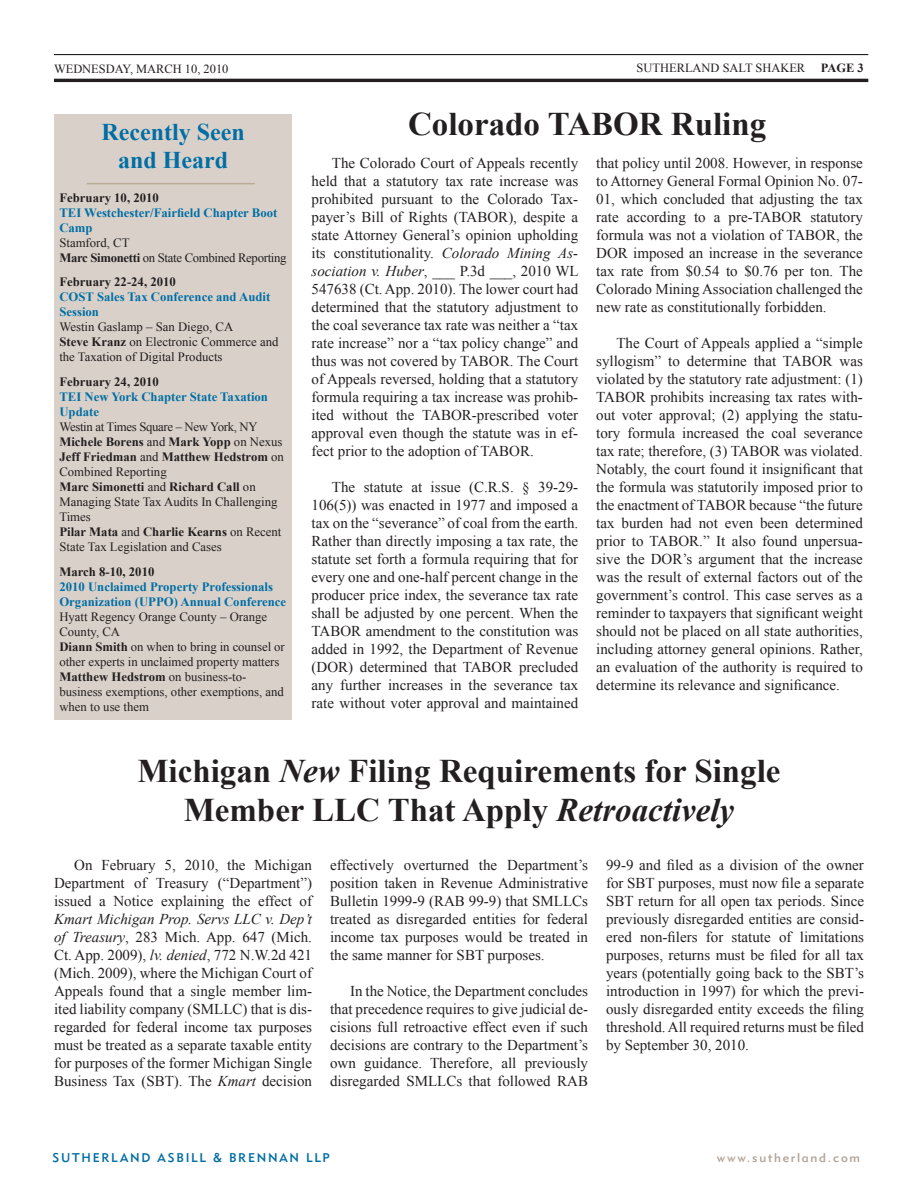
<style>
.page{position:relative;width:918px;height:1188px;background:#fff}
.page>*{position:absolute;margin:0;border:0;box-sizing:border-box;transform-origin:0 0}
.t1{font:700 33px/39px "Times New Roman";color:#231f20;text-align:center}
.t2{font:700 24px/28.5px "Times New Roman";color:#006ea5;text-align:center}
.t3{font:15px/18px "Times New Roman";color:#231f20;text-align:justify}
.t4{font:12.75px/15px "Times New Roman";color:#231f20}
.t5{font:700 12.75px/15px "Times New Roman";color:#006ea5}
.t6{font:12.45px "Times New Roman";color:#231f20}
.t7{font:12.45px "Geometric 415 BT Medium A";letter-spacing:.14em;color:#006ea5}
.t8{font:12.45px "Geometric 415 BT Medium A";letter-spacing:.14em;color:#b4a599}
.t9{font:700 12.45px "Times New Roman";color:#231f20}
.s1{color:#231f20}
.s2{font-weight:400;color:#231f20}
.s3{font-weight:700}
.s4{font-weight:700;color:#006ea5}
.s5{font-style:italic}
</style>
<div class="page">
<hr style="left:54px;top:54px;width:814px;height:1px;background:#231f20">
<hr style="left:54px;top:79px;width:814px;height:3px;background:#231f20">
<div style="left:54px;top:114px;width:237px;height:606px;background:#d9d1c9"></div>
<hr style="left:87px;top:183px;width:168px;height:1px;background:#b8ab95">
<p class="t6" style="left:54px;top:60px;width:176px">wednesday, March 10, 2010</p>
<p class="t6" style="left:637px;top:60px;width:33px">SUTHER</p>
<p class="t6" style="left:685px;top:60px;width:18px">LAND</p>
<p class="t6" style="left:723px;top:60px;width:42px">SA LT SHA</p>
<p class="t6" style="left:780px;top:60px;width:18px">KER</p>
<p class="t9" style="left:821px;top:59px;width:44px">Page 3</p>
<p class="t2" style="left:102px;top:117px;width:145px">Recently Seen and Heard</p>
<p class="t5" style="left:59px;top:190px;width:229px"><span class="s1">February 10, 2010<br></span>TEI Westchester/Fairfield Chapter Boot<br>Camp<br><span class="s2">Stamford, CT<br></span><span class="s1">Marc Simonetti</span> <span class="s2">on State Combined Reporting</span></p>
<p class="t4" style="left:59px;top:275px;width:221px"><span class="s3">February 22-24, 2010<br></span><span class="s4">COST Sales Tax Conference and Audit<br>Session<br></span>Westin Gaslamp – San Diego, CA<br><span class="s3">Steve Kranz</span> on Electronic Commerce and the Taxation of Digital Products</p>
<p class="t4" style="left:59px;top:374px;width:226px"><span class="s3">February 24, 2010<br></span><span class="s4">TEI New York Chapter State Taxation<br>Update<br></span>Westin at Times Square – New York, NY<br><span class="s3">Michele Borens</span> and <span class="s3">Mark Yopp</span> on Nexus<br><span class="s3">Jeff Friedman</span> and <span class="s3">Matthew Hedstrom</span> on<br>Combined Reporting<br><span class="s3">Marc Simonetti</span> and <span class="s3">Richard Call</span> on<br>Managing State Tax Audits In Challenging<br>Times<br><span class="s3">Pilar Mata</span> and <span class="s3">Charlie Kearns</span> on Recent<br>State Tax Legislation and Cases</p>
<p class="t4" style="left:59px;top:564px;width:228px"><span class="s3">March 8-10, 2010<br></span><span class="s4">2010 Unclaimed Property Professionals<br>Organization (UPPO) Annual Conference<br></span>Hyatt Regency Orange County – Orange<br>County, CA<br><span class="s3">Diann Smith</span> on when to bring in counsel or other experts in unclaimed property matters<br><span class="s3">Matthew Hedstrom</span> on business-to&shy;business exemptions, other exemptions, and when to use them</p>
<p class="t1" style="left:408px;top:103px;width:360px">Colorado TABOR Ruling</p>
<p class="t3" style="left:312px;top:154px;width:269px;text-indent:20px">The Colorado Court of Appeals recently held that a statutory tax rate increase was prohibited pursuant to the Colorado Tax&shy;payer’s Bill of Rights (TABOR), despite a state Attorney General’s opinion upholding its constitutionality. <span class="s5">Colorado Mining As&shy;sociation v. Huber</span>, ___ P.3d ___, 2010 WL 547638 (Ct. App. 2010). The lower court had determined that the statutory adjustment to the coal severance tax rate was neither a “tax rate increase” nor a “tax policy change” and thus was not covered by TABOR. The Court of Appeals reversed, holding that a statutory formula requiring a tax increase was prohib&shy;ited without the TABOR-prescribed voter approval even though the statute was in ef&shy;fect prior to the adoption of TABOR.</p>
<p class="t3" style="left:312px;top:478px;width:268px;text-indent:20px">The statute at issue (C.R.S. § 39-29- 106(5)) was enacted in 1977 and imposed a tax on the “severance” of coal from the earth.<br>Rather than directly imposing a tax rate, the statute set forth a formula requiring that for every one and one-half percent change in the producer price index, the severance tax rate shall be adjusted by one percent. When the TABOR amendment to the constitution was added in 1992, the Department of Revenue (DOR) determined that TABOR precluded any further increases in the severance tax rate without voter approval and maintained</p>
<p class="t3" style="left:596px;top:154px;width:268px">that policy until 2008. However, in response to Attorney General Formal Opinion No. 07- 01, which concluded that adjusting the tax rate according to a pre-TABOR statutory formula was not a violation of TABOR, the DOR imposed an increase in the severance tax rate from $0.54 to $0.76 per ton. The Colorado Mining Association challenged the new rate as constitutionally forbidden.</p>
<p class="t3" style="left:596px;top:334px;width:268px;text-indent:20px">The Court of Appeals applied a “simple syllogism” to determine that TABOR was violated by the statutory rate adjustment: (1)<br>TABOR prohibits increasing tax rates with&shy;out voter approval; (2) applying the statu&shy;tory formula increased the coal severance tax rate; therefore, (3) TABOR was violated.<br>Notably, the court found it insignificant that the formula was statutorily imposed prior to the enactment of TABOR because “the future tax burden had not even been determined prior to TABOR.” It also found unpersua&shy;sive the DOR’s argument that the increase was the result of external factors out of the government’s control. This case serves as a reminder to taxpayers that significant weight should not be placed on all state authorities, including attorney general opinions. Rather, an evaluation of the authority is required to determine its relevance and significance.</p>
<p class="t1" style="left:137px;top:750px;width:645px">Michigan <span class="s5">New</span> Filing Requirements for Single<br>Member LLC That Apply <span class="s5">Retroactively</span></p>
<p class="t3" style="left:54px;top:855px;width:260px;text-indent:20px">On February 5, 2010, the Michigan Department of Treasury (“Department”) issued a Notice explaining the effect of <span class="s5">Kmart Michigan Prop. Servs LLC v. Dep’t of Treasury</span>, 283 Mich. App. 647 (Mich.<br>Ct. App. 2009), <span class="s5">lv. denied</span>, 772 N.W.2d 421 (Mich. 2009), where the Michigan Court of Appeals found that a single member lim&shy;ited liability company (SMLLC) that is dis&shy;regarded for federal income tax purposes must be treated as a separate taxable entity for purposes of the former Michigan Single Business Tax (SBT). The <span class="s5">Kmart</span> decision</p>
<p class="t3" style="left:330px;top:855px;width:260px">effectively overturned the Department’s position taken in Revenue Administrative Bulletin 1999-9 (RAB 99-9) that SMLLCs treated as disregarded entities for federal income tax purposes would be treated in the same manner for SBT purposes.</p>
<p class="t3" style="left:330px;top:981px;width:260px;text-indent:20px">In the Notice, the Department concludes that precedence requires to give judicial de&shy;cisions full retroactive effect even if such decisions are contrary to the Department’s own guidance. Therefore, all previously disregarded SMLLCs that followed RAB</p>
<p class="t3" style="left:606px;top:855px;width:260px">99-9 and filed as a division of the owner for SBT purposes, must now file a separate SBT return for all open tax periods. Since previously disregarded entities are consid&shy;ered non-filers for statute of limitations purposes, returns must be filed for all tax years (potentially going back to the SBT’s introduction in 1997) for which the previ&shy;ously disregarded entity exceeds the filing threshold. All required returns must be filed by September 30, 2010.</p>
<p class="t7" style="left:53px;top:1150px;width:279px">SUTHERLAND ASBILL &amp; BRENNAN LLP</p>
<p class="t8" style="left:717px;top:1150px;width:145px">WWW.SUTHERLAND.COM</p>
</div>
